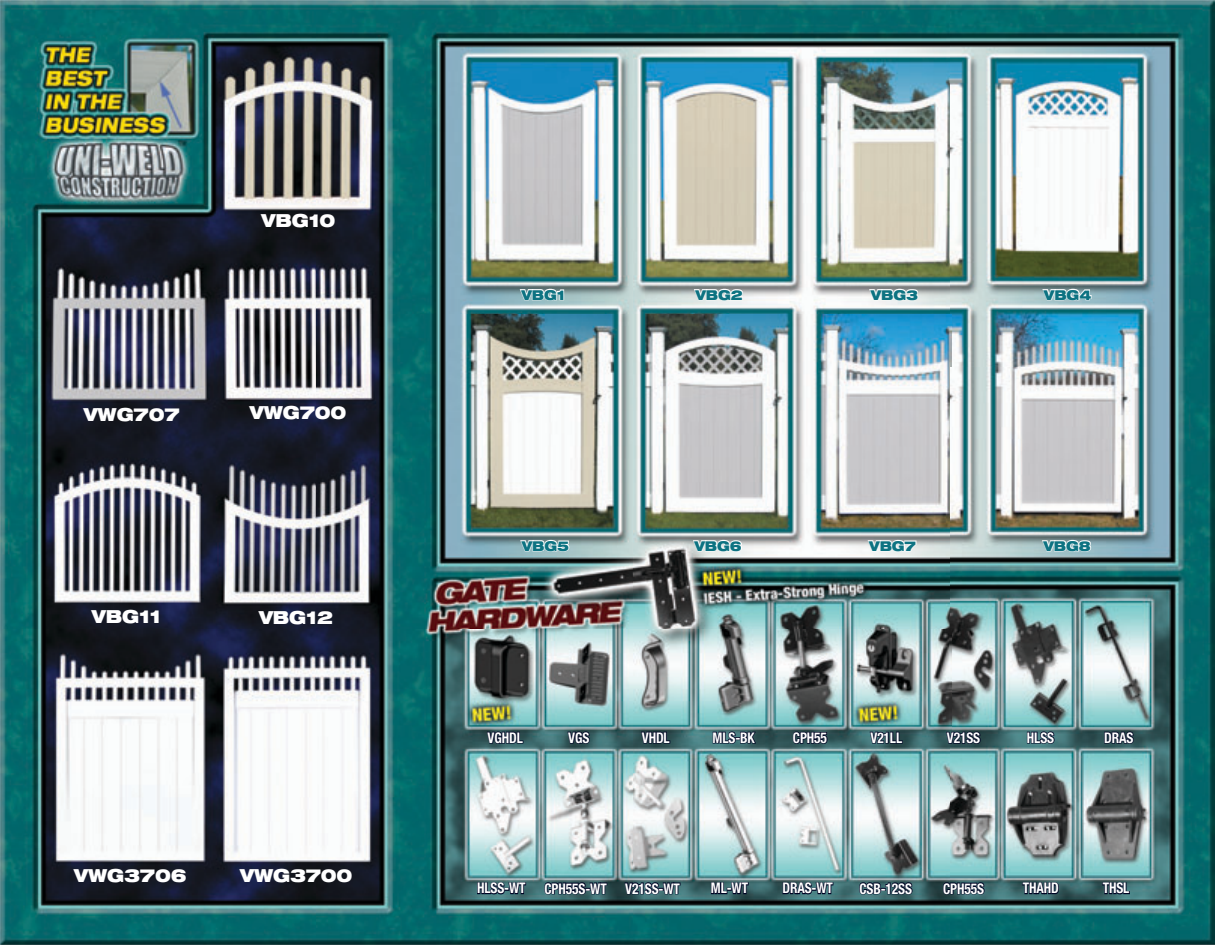
<style>
.page{position:relative;width:1215px;height:945px;background:#fff}
.page>*{position:absolute;margin:0;border:0;box-sizing:border-box;transform-origin:0 0}
.t1{font:900 expanded 18px "Helvetica Neue LT Std";letter-spacing:-.01em;color:#fff;scale:.92 1}
.t2{font:700 condensed 14.7px "Helvetica Neue LT Std";letter-spacing:-.01em;color:#fff;scale:.92 1}
.t3{font:900 expanded 13.5px "Helvetica Neue LT Std";letter-spacing:-.01em;color:#0d7382;scale:.92 1}
.s1{font-size:14.85px}
</style>
<div class="page">
<img style="left:0;top:0;width:1215px;height:945px">
<svg style="left:520px;top:289px;width:44px;height:12px"></svg>
<svg style="left:694px;top:289px;width:49px;height:12px"></svg>
<svg style="left:869px;top:289px;width:49px;height:12px"></svg>
<svg style="left:1042px;top:289px;width:50px;height:12px"></svg>
<svg style="left:520px;top:540px;width:49px;height:12px"></svg>
<svg style="left:693px;top:540px;width:49px;height:12px"></svg>
<svg style="left:868px;top:540px;width:49px;height:12px"></svg>
<svg style="left:1042px;top:540px;width:49px;height:12px"></svg>
<svg style="left:487px;top:731px;width:36px;height:13px"></svg>
<svg style="left:567px;top:731px;width:23px;height:13px"></svg>
<svg style="left:641px;top:732px;width:29px;height:12px"></svg>
<svg style="left:713px;top:731px;width:43px;height:13px"></svg>
<svg style="left:793px;top:732px;width:35px;height:12px"></svg>
<svg style="left:870px;top:732px;width:33px;height:12px"></svg>
<svg style="left:946px;top:732px;width:35px;height:12px"></svg>
<svg style="left:1027px;top:731px;width:28px;height:13px"></svg>
<svg style="left:1104px;top:731px;width:30px;height:13px"></svg>
<svg style="left:477px;top:882px;width:49px;height:12px"></svg>
<svg style="left:544px;top:882px;width:63px;height:13px"></svg>
<svg style="left:625px;top:882px;width:56px;height:13px"></svg>
<svg style="left:711px;top:882px;width:38px;height:12px"></svg>
<svg style="left:783px;top:882px;width:50px;height:12px"></svg>
<svg style="left:859px;top:882px;width:54px;height:13px"></svg>
<svg style="left:943px;top:882px;width:42px;height:13px"></svg>
<svg style="left:1022px;top:882px;width:37px;height:12px"></svg>
<svg style="left:1102px;top:882px;width:28px;height:12px"></svg>
<p class="t1" style="left:262px;top:209px;width:82px">VBG10</p>
<p class="t1" style="left:84px;top:403px;width:106px">VWG707</p>
<p class="t1" style="left:250px;top:401px;width:107px">VWG700</p>
<p class="t1" style="left:92px;top:605px;width:76px">VBG11</p>
<p class="t1" style="left:259px;top:605px;width:82px">VBG12</p>
<p class="t1" style="left:74px;top:864px;width:124px">VWG3706</p>
<p class="t1" style="left:240px;top:864px;width:124px">VWG3700</p>
<p class="t3" style="left:521px;top:286px;width:49px">VBG1</p>
<p class="t3" style="left:695px;top:286px;width:53px">VBG2</p>
<p class="t3" style="left:871px;top:286px;width:53px">VBG3</p>
<p class="t3" style="left:1044px;top:286px;width:53px">VBG4</p>
<p class="t3" style="left:522px;top:537px;width:53px">VBG5</p>
<p class="t3" style="left:695px;top:537px;width:53px">VBG6</p>
<p class="t3" style="left:869px;top:537px;width:52px">VBG7</p>
<p class="t3" style="left:1044px;top:537px;width:53px">VBG8</p>
<p class="t2" style="left:488px;top:729px;width:40px">VGHDL</p>
<p class="t2" style="left:568px;top:729px;width:24px">VGS</p>
<p class="t2" style="left:642px;top:729px;width:32px">VHDL</p>
<p class="t2" style="left:713px;top:729px;width:47px">MLS-BK</p>
<p class="t2" style="left:793px;top:729px;width:39px">CPH<span class="s1">55</span></p>
<p class="t2" style="left:871px;top:729px;width:36px">V21LL</p>
<p class="t2" style="left:947px;top:729px;width:38px">V<span class="s1">21</span>SS</p>
<p class="t2" style="left:1027px;top:729px;width:31px">HLSS</p>
<p class="t2" style="left:1104px;top:729px;width:33px">DRAS</p>
<p class="t2" style="left:477px;top:879px;width:54px">HLSS-WT</p>
<p class="t2" style="left:545px;top:880px;width:69px">CPH<span class="s1">55</span>S-WT</p>
<p class="t2" style="left:625px;top:880px;width:61px">V<span class="s1">21</span>SS-WT</p>
<p class="t2" style="left:711px;top:879px;width:42px">ML-WT</p>
<p class="t2" style="left:782px;top:879px;width:56px">DRAS-WT</p>
<p class="t2" style="left:859px;top:880px;width:59px">CSB-<span class="s1">12</span>SS</p>
<p class="t2" style="left:943px;top:880px;width:46px">CPH<span class="s1">55</span>S</p>
<p class="t2" style="left:1023px;top:879px;width:41px">THAHD</p>
<p class="t2" style="left:1103px;top:879px;width:31px">THSL</p>
</div>
